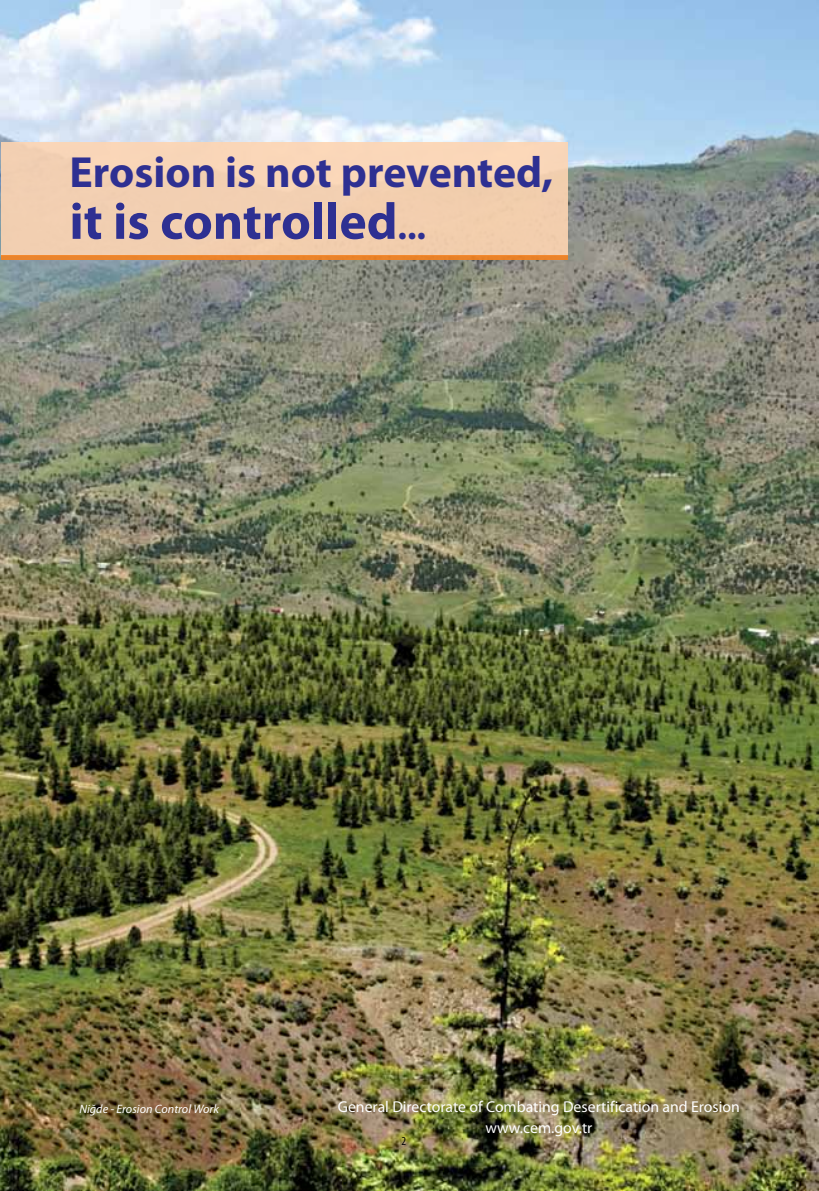
<style>
.page{position:relative;width:819px;height:1191px;background:#fff}
.page>*{position:absolute;margin:0;border:0;box-sizing:border-box;transform-origin:0 0}
.t1{font:700 51.8px "Myriad Pro";color:#2e3092}
.t2{font:700 43.75px "Myriad Pro";color:#2e3092}
.t3{font:15.75px/20.7px "Myriad Pro";color:#fff;text-align:center}
.t4{font:italic 12.25px "Myriad Pro";color:#fff}
.t5{font:condensed 12.25px "Myriad Pro";color:#000}
.s1{font-size:36.4px}
</style>
<div class="page">
<svg style="left:1px;top:1158px;width:818px;height:33px"></svg>
<img style="left:0;top:0;width:818px;height:1190px">
<div style="left:1px;top:142px;width:566px;height:113px;background:#f2cfb1"></div>
<div style="left:1px;top:255px;width:567px;height:5px;background:#ea832b"></div>
<h2 class="t2" style="left:69px;top:144px;width:485px">Erosion is not prevented,</h2>
<h1 class="t1" style="left:69px;top:188px;width:358px">it is controlled<span class="s1">...</span></h1>
<p class="t4" style="left:79px;top:1101px;width:141px">Niğde - Erosion Control Work</p>
<p class="t3" style="left:338px;top:1096px;width:403px">General Directorate of Combating Desertification and Erosion www.cem.gov.tr</p>
<p class="t5" style="left:401px;top:1133px;width:6px">2</p>
</div>
